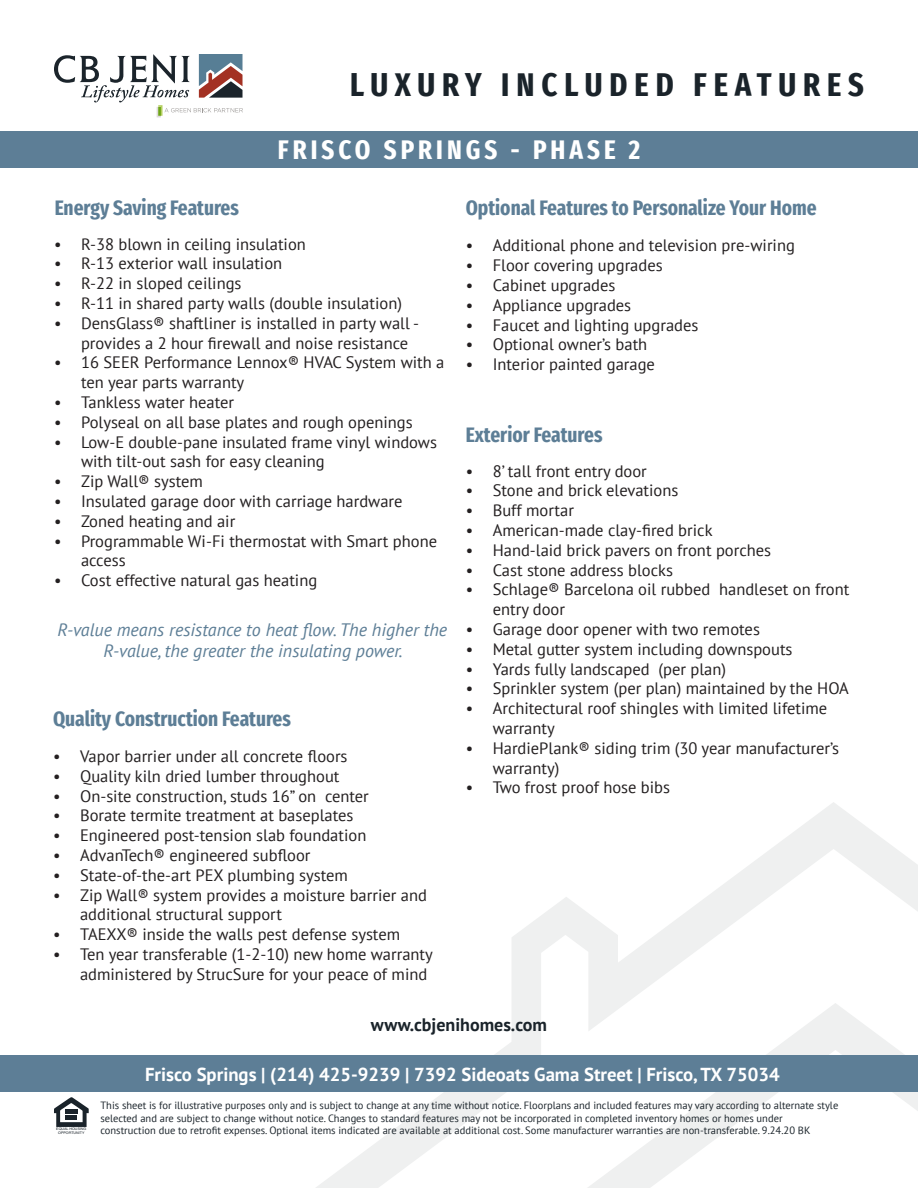
<style>
.page{position:relative;width:918px;height:1188px;background:#fff}
.page>*{position:absolute;margin:0;border:0;box-sizing:border-box;transform-origin:0 0}
.t1{font:700 extra-condensed 33px "Fira Sans";letter-spacing:.21em;color:#1a232a}
.t2{font:700 extra-condensed 27px "Fira Sans";letter-spacing:.15em;color:#fff}
.t3{font:700 extra-condensed 21px "Fira Sans";color:#5d7e96}
.t4{font:700 18.75px "PT Sans";color:#fff}
.t5{font:italic 18px/21.6px "PT Sans";color:#5d7e96;text-align:center}
.t6{font:700 18px "PT Sans";color:#1a232a}
.t7{font:16.5px/19.8px "PT Sans";color:#231f20}
.t8{font:10.5px/12.6px "PT Sans";color:#1a232a}
.t9{font:3.45px/3.4px "Helvetica";color:#1a232a;text-align:center;scale:1.04 1}
</style>
<div class="page">
<svg style="left:315px;top:802px;width:603px;height:386px"></svg>
<svg style="left:587px;top:1003px;width:331px;height:185px"></svg>
<svg style="left:54px;top:1097px;width:35px;height:30px"></svg>
<hr style="left:65px;top:1110px;width:12px;height:4px;background:#1a232a">
<div style="left:66px;top:1115px;width:11px;height:5px;background:#1a232a"></div>
<svg style="left:54px;top:54px;width:189px;height:63px"></svg>
<div style="left:0;top:1056px;width:918px;height:36px;background:#5d7e96"></div>
<div style="left:0;top:132px;width:918px;height:36px;background:#5d7e96"></div>
<p class="t1" style="left:350px;top:57px;width:515px">LUXURY INCLUDED FEATURES</p>
<p class="t2" style="left:278px;top:127px;width:364px">FRISCO SPRINGS - PHASE 2</p>
<p class="t3" style="left:55px;top:190px;width:186px">Energy Saving Features</p>
<p class="t7" style="left:54px;top:234px;width:253px">• R-38 blown in ceiling insulation</p>
<p class="t7" style="left:54px;top:253px;width:230px">• R-13 exterior wall insulation</p>
<p class="t7" style="left:54px;top:273px;width:189px">• R-22 in sloped ceilings</p>
<p class="t7" style="left:54px;top:293px;width:349px">• R-11 in shared party walls (double insulation)</p>
<p class="t7" style="left:81px;top:313px;width:339px;text-indent:-27px">• DensGlass® shaftliner is installed in party wall - provides a 2 hour firewall and noise resistance</p>
<p class="t7" style="left:81px;top:352px;width:365px;text-indent:-27px">• 16 SEER Performance Lennox® HVAC System with a ten year parts warranty</p>
<p class="t7" style="left:54px;top:392px;width:182px">• Tankless water heater</p>
<p class="t7" style="left:54px;top:412px;width:360px">• Polyseal on all base plates and rough openings</p>
<p class="t7" style="left:81px;top:432px;width:357px;text-indent:-27px">• Low-E double-pane insulated frame vinyl windows with tilt-out sash for easy cleaning</p>
<p class="t7" style="left:54px;top:471px;width:150px">• Zip Wall® system</p>
<p class="t7" style="left:54px;top:491px;width:350px">• Insulated garage door with carriage hardware</p>
<p class="t7" style="left:54px;top:511px;width:183px">• Zoned heating and air</p>
<p class="t7" style="left:81px;top:531px;width:358px;text-indent:-27px">• Programmable Wi-Fi thermostat with Smart phone access</p>
<p class="t7" style="left:54px;top:570px;width:265px">• Cost effective natural gas heating</p>
<p class="t5" style="left:58px;top:618px;width:391px">R-value means resistance to heat flow. The higher the<br>R-value, the greater the insulating power.</p>
<p class="t3" style="left:53px;top:701px;width:239px">Quality Construction Features</p>
<p class="t7" style="left:53px;top:746px;width:296px">• Vapor barrier under all concrete floors</p>
<p class="t7" style="left:53px;top:766px;width:288px">• Quality kiln dried lumber throughout</p>
<p class="t7" style="left:53px;top:786px;width:317px">• On-site construction, studs 16” on center</p>
<p class="t7" style="left:53px;top:805px;width:302px">• Borate termite treatment at baseplates</p>
<p class="t7" style="left:53px;top:825px;width:315px">• Engineered post-tension slab foundation</p>
<p class="t7" style="left:53px;top:845px;width:259px">• AdvanTech® engineered subfloor</p>
<p class="t7" style="left:53px;top:865px;width:296px">• State-of-the-art PEX plumbing system</p>
<p class="t7" style="left:80px;top:885px;width:348px;text-indent:-27px">• Zip Wall® system provides a moisture barrier and additional structural support</p>
<p class="t7" style="left:53px;top:924px;width:349px">• TAEXX® inside the walls pest defense system</p>
<p class="t7" style="left:80px;top:944px;width:354px;text-indent:-27px">• Ten year transferable (1-2-10) new home warranty administered by StrucSure for your peace of mind</p>
<p class="t3" style="left:466px;top:190px;width:352px">Optional Features to Personalize Your Home</p>
<p class="t7" style="left:466px;top:235px;width:331px">• Additional phone and television pre-wiring</p>
<p class="t7" style="left:466px;top:255px;width:198px">• Floor covering upgrades</p>
<p class="t7" style="left:466px;top:275px;width:151px">• Cabinet upgrades</p>
<p class="t7" style="left:466px;top:295px;width:167px">• Appliance upgrades</p>
<p class="t7" style="left:466px;top:314px;width:234px">• Faucet and lighting upgrades</p>
<p class="t7" style="left:466px;top:334px;width:183px">• Optional owner’s bath</p>
<p class="t7" style="left:466px;top:354px;width:191px">• Interior painted garage</p>
<p class="t3" style="left:466px;top:417px;width:138px">Exterior Features</p>
<p class="t7" style="left:466px;top:461px;width:183px">• 8’ tall front entry door</p>
<p class="t7" style="left:466px;top:480px;width:214px">• Stone and brick elevations</p>
<p class="t7" style="left:466px;top:500px;width:110px">• Buff mortar</p>
<p class="t7" style="left:466px;top:520px;width:248px">• American-made clay-fired brick</p>
<p class="t7" style="left:466px;top:540px;width:307px">• Hand-laid brick pavers on front porches</p>
<p class="t7" style="left:466px;top:560px;width:209px">• Cast stone address blocks</p>
<p class="t7" style="left:493px;top:579px;width:358px;text-indent:-27px">• Schlage® Barcelona oil rubbed handleset on front entry door</p>
<p class="t7" style="left:466px;top:619px;width:296px">• Garage door opener with two remotes</p>
<p class="t7" style="left:466px;top:639px;width:328px">• Metal gutter system including downspouts</p>
<p class="t7" style="left:466px;top:659px;width:262px">• Yards fully landscaped (per plan)</p>
<p class="t7" style="left:466px;top:678px;width:385px">• Sprinkler system (per plan) maintained by the HOA</p>
<p class="t7" style="left:493px;top:698px;width:336px;text-indent:-27px">• Architectural roof shingles with limited lifetime warranty</p>
<p class="t7" style="left:493px;top:738px;width:348px;text-indent:-27px">• HardiePlank® siding trim (30 year manufacturer’s warranty)</p>
<p class="t7" style="left:466px;top:777px;width:206px">• Two frost proof hose bibs</p>
<p class="t6" style="left:371px;top:1013px;width:178px">www.cbjenihomes.com</p>
<p class="t9" style="left:56px;top:1127px;width:30px">EQUAL HOUSING<br>OPPORTUNITY</p>
<p class="t4" style="left:145px;top:1062px;width:636px">Frisco Springs | (214) 425-9239 | 7392 Sideoats Gama Street | Frisco, TX 75034</p>
<p class="t8" style="left:100px;top:1099px;width:739px">This sheet is for illustrative purposes only and is subject to change at any time without notice. Floorplans and included features may vary according to alternate style selected and are subject to change without notice. Changes to standard features may not be incorporated in completed inventory homes or homes under</p>
<p class="t8" style="left:100px;top:1124px;width:711px">construction due to retrofit expenses. Optional items indicated are available at additional cost. Some manufacturer warranties are non-transferable. 9.24.20 BK</p>
</div>
